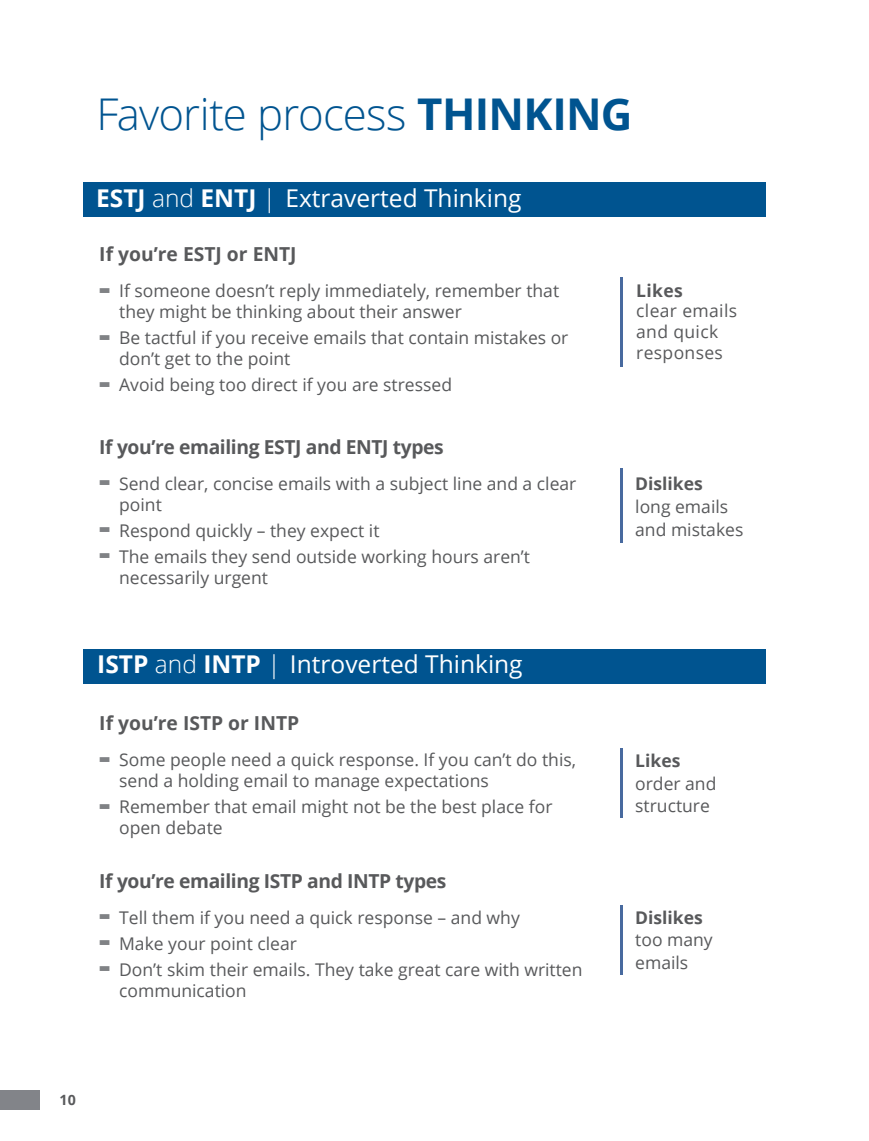
<style>
.page{position:relative;width:869px;height:1141px;background:#fff}
.page>*{position:absolute;margin:0;border:0;box-sizing:border-box;transform-origin:0 0}
.t1{font:300 43.75px "Open Sans";letter-spacing:-.015em;color:#005490}
.t2{font:24.5px "Open Sans";color:#fff}
.t3{font:700 19.25px "Open Sans";letter-spacing:-.02em;color:#58595b}
.t4{font:700 19.25px "Open Sans";color:#58595b}
.t5{font:17.5px/21px "Open Sans";color:#58595b}
.t6{font:17.5px/20.7px "Open Sans";letter-spacing:.02em;color:#58595b}
.t7{font:700 17.5px "Open Sans";color:#58595b}
.t8{font:700 14.17px "Open Sans";color:#58595b}
.s1{font-weight:700}
.s2{font-weight:300}
.s3{font-weight:800;font-size:31.5px;color:#808285}
</style>
<div class="page">
<div style="left:0;top:1090px;width:40px;height:20px;background:#828489"></div>
<div style="left:83px;top:183px;width:682px;height:34px;background:#005490"></div>
<div style="left:83px;top:649px;width:682px;height:34px;background:#005490"></div>
<hr style="left:619px;top:468px;width:3px;height:74px;background:#486a9f">
<hr style="left:619px;top:749px;width:3px;height:69px;background:#486a9f">
<hr style="left:619px;top:905px;width:3px;height:70px;background:#486a9f">
<hr style="left:619px;top:278px;width:3px;height:89px;background:#486a9f">
<h1 class="t1" style="left:96px;top:84px;width:537px">Favorite process <span class="s1">THINKING</span></h1>
<h2 class="t2" style="left:96px;top:181px;width:427px"><span class="s1">ESTJ</span> <span class="s2">and</span> <span class="s1">ENTJ</span> <span class="s2">|</span> Extraverted Thinking</h2>
<p class="t4" style="left:99px;top:241px;width:199px">If you’re ESTJ or ENTJ</p>
<p class="t5" style="left:119px;top:280px;width:441px;text-indent:-20px"><span class="s3">-</span> If someone doesn’t reply immediately, remember that they might be thinking about their answer</p>
<p class="t5" style="left:119px;top:327px;width:450px;text-indent:-20px"><span class="s3">-</span> Be tactful if you receive emails that contain mistakes or don’t get to the point</p>
<p class="t5" style="left:99px;top:374px;width:354px"><span class="s3">-</span> Avoid being too direct if you are stressed</p>
<p class="t3" style="left:99px;top:433px;width:346px">If you’re emailing ESTJ and ENTJ types</p>
<p class="t5" style="left:119px;top:472px;width:458px;text-indent:-20px"><span class="s3">-</span> Send clear, concise emails with a subject line and a clear point</p>
<p class="t5" style="left:99px;top:519px;width:281px"><span class="s3">-</span> Respond quickly – they expect it</p>
<p class="t5" style="left:119px;top:545px;width:412px;text-indent:-20px"><span class="s3">-</span> The emails they send outside working hours aren’t necessarily urgent</p>
<h2 class="t2" style="left:97px;top:648px;width:426px"><span class="s1">ISTP</span> <span class="s2">and</span> <span class="s1">INTP</span> <span class="s2">|</span> Introverted Thinking</h2>
<p class="t4" style="left:99px;top:710px;width:201px">If you’re ISTP or INTP</p>
<p class="t5" style="left:119px;top:749px;width:458px;text-indent:-20px"><span class="s3">-</span> Some people need a quick response. If you can’t do this, send a holding email to manage expectations</p>
<p class="t5" style="left:119px;top:796px;width:434px;text-indent:-20px"><span class="s3">-</span> Remember that email might not be the best place for open debate</p>
<p class="t3" style="left:99px;top:867px;width:348px">If you’re emailing ISTP and INTP types</p>
<p class="t5" style="left:99px;top:906px;width:422px"><span class="s3">-</span> Tell them if you need a quick response – and why</p>
<p class="t5" style="left:99px;top:932px;width:199px"><span class="s3">-</span> Make your point clear</p>
<p class="t5" style="left:119px;top:958px;width:464px;text-indent:-20px"><span class="s3">-</span> Don’t skim their emails. They take great care with written communication</p>
<p class="t7" style="left:636px;top:279px;width:48px">Likes</p>
<p class="t6" style="left:636px;top:300px;width:102px">clear emails and quick responses</p>
<p class="t7" style="left:635px;top:471px;width:69px">Dislikes</p>
<p class="t5" style="left:635px;top:495px;width:110px;line-height:22.8px">long emails and mistakes</p>
<p class="t7" style="left:635px;top:748px;width:47px">Likes</p>
<p class="t5" style="left:635px;top:771px;width:83px;line-height:22.8px">order and structure</p>
<p class="t7" style="left:635px;top:905px;width:69px">Dislikes</p>
<p class="t5" style="left:635px;top:928px;width:79px;line-height:22.8px">too many emails</p>
<p class="t8" style="left:60px;top:1090px;width:18px">10</p>
</div>
